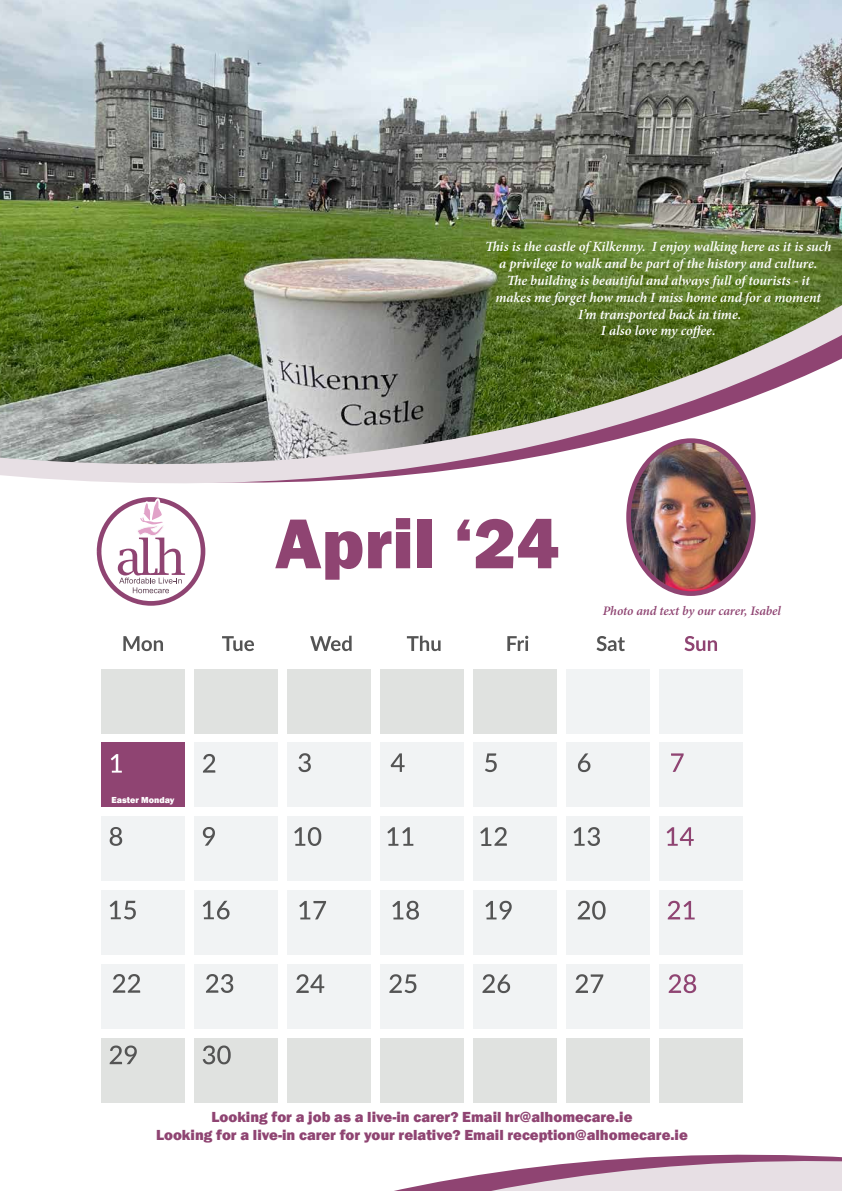
<style>
.page{position:relative;width:842px;height:1191px;background:#fff}
.page>*{position:absolute;margin:0;border:0;box-sizing:border-box;transform-origin:0 0}
.t1{font:800 73px "Franklin Gothic";color:#8f4472}
.t2{font:800 15px/18px "Franklin Gothic";color:#8f4472;text-align:center}
.t3{font:italic 600 14px/16.8px "Minion Pro";letter-spacing:-.005em;color:#fff;text-align:center}
.t4{font:italic 600 13px "Minion Pro";letter-spacing:-.01em;color:#8f4472}
.t5{font:800 9px "Franklin Gothic";color:#fff}
</style>
<div class="page">
<svg style="left:101px;top:1102px;width:642px;height:1px"></svg>
<svg style="left:394px;top:1154px;width:448px;height:37px"></svg>
<svg style="left:99px;top:499px;width:104px;height:104px"></svg>
<div style="left:97px;top:497px;width:108px;height:108px;border:5px solid #8f4472;border-radius:50%"></div>
<svg style="left:118px;top:519px;width:67px;height:74px"></svg>
<img style="left:630px;top:519px;width:123px;height:74px">
<div style="left:626px;top:438px;width:129px;height:158px;border:5px solid #8f4472;border-radius:50%"></div>
<svg style="left:107px;top:487px;width:649px;height:32px"></svg>
<img style="left:0;top:0;width:842px;height:487px">
<div style="left:659px;top:1038px;width:84px;height:64px;background:#e0e2e0"></div>
<div style="left:566px;top:1038px;width:84px;height:64px;background:#e0e2e0"></div>
<div style="left:473px;top:1038px;width:84px;height:64px;background:#e0e2e0"></div>
<div style="left:380px;top:1038px;width:84px;height:64px;background:#e0e2e0"></div>
<div style="left:287px;top:1038px;width:84px;height:64px;background:#e0e2e0"></div>
<div style="left:194px;top:1038px;width:84px;height:64px;background:#e0e2e0"></div>
<div style="left:101px;top:1038px;width:84px;height:64px;background:#e0e2e0"></div>
<div style="left:659px;top:964px;width:84px;height:65px;background:#f1f3f4"></div>
<div style="left:566px;top:964px;width:84px;height:65px;background:#f1f3f4"></div>
<div style="left:473px;top:964px;width:84px;height:65px;background:#f1f3f4"></div>
<div style="left:380px;top:964px;width:84px;height:65px;background:#f1f3f4"></div>
<div style="left:287px;top:964px;width:84px;height:65px;background:#f1f3f4"></div>
<div style="left:194px;top:964px;width:84px;height:65px;background:#f1f3f4"></div>
<div style="left:101px;top:964px;width:84px;height:65px;background:#f1f3f4"></div>
<div style="left:659px;top:890px;width:84px;height:65px;background:#f1f3f4"></div>
<div style="left:566px;top:890px;width:84px;height:65px;background:#f1f3f4"></div>
<div style="left:473px;top:890px;width:84px;height:65px;background:#f1f3f4"></div>
<div style="left:380px;top:890px;width:84px;height:65px;background:#f1f3f4"></div>
<div style="left:287px;top:890px;width:84px;height:65px;background:#f1f3f4"></div>
<div style="left:194px;top:890px;width:84px;height:65px;background:#f1f3f4"></div>
<div style="left:101px;top:890px;width:84px;height:65px;background:#f1f3f4"></div>
<div style="left:659px;top:816px;width:84px;height:65px;background:#f1f3f4"></div>
<div style="left:566px;top:816px;width:84px;height:65px;background:#f1f3f4"></div>
<div style="left:473px;top:816px;width:84px;height:65px;background:#f1f3f4"></div>
<div style="left:380px;top:816px;width:84px;height:65px;background:#f1f3f4"></div>
<div style="left:287px;top:816px;width:84px;height:65px;background:#f1f3f4"></div>
<div style="left:194px;top:816px;width:84px;height:65px;background:#f1f3f4"></div>
<div style="left:101px;top:816px;width:84px;height:65px;background:#f1f3f4"></div>
<div style="left:659px;top:742px;width:84px;height:65px;background:#f1f3f4"></div>
<div style="left:566px;top:742px;width:84px;height:65px;background:#f1f3f4"></div>
<div style="left:473px;top:742px;width:84px;height:65px;background:#f1f3f4"></div>
<div style="left:380px;top:742px;width:84px;height:65px;background:#f1f3f4"></div>
<div style="left:287px;top:742px;width:84px;height:65px;background:#f1f3f4"></div>
<div style="left:194px;top:742px;width:84px;height:65px;background:#f1f3f4"></div>
<div style="left:101px;top:742px;width:84px;height:65px;background:#8f4472"></div>
<div style="left:659px;top:669px;width:84px;height:64px;background:#f1f3f4"></div>
<div style="left:566px;top:669px;width:84px;height:64px;background:#f1f3f4"></div>
<div style="left:473px;top:669px;width:84px;height:64px;background:#e0e2e0"></div>
<div style="left:380px;top:669px;width:84px;height:64px;background:#e0e2e0"></div>
<div style="left:287px;top:669px;width:84px;height:64px;background:#e0e2e0"></div>
<div style="left:194px;top:669px;width:84px;height:64px;background:#e0e2e0"></div>
<div style="left:101px;top:669px;width:84px;height:64px;background:#e0e2e0"></div>
<svg style="left:123px;top:636px;width:40px;height:15px"></svg>
<svg style="left:222px;top:636px;width:32px;height:15px"></svg>
<svg style="left:310px;top:635px;width:42px;height:16px"></svg>
<svg style="left:407px;top:635px;width:34px;height:16px"></svg>
<svg style="left:507px;top:636px;width:21px;height:15px"></svg>
<svg style="left:596px;top:636px;width:29px;height:15px"></svg>
<svg style="left:684px;top:636px;width:33px;height:15px"></svg>
<svg style="left:111px;top:754px;width:11px;height:18px"></svg>
<svg style="left:203px;top:754px;width:12px;height:18px"></svg>
<svg style="left:298px;top:753px;width:13px;height:19px"></svg>
<svg style="left:391px;top:753px;width:14px;height:19px"></svg>
<svg style="left:485px;top:753px;width:12px;height:19px"></svg>
<svg style="left:578px;top:753px;width:12px;height:19px"></svg>
<svg style="left:671px;top:753px;width:13px;height:19px"></svg>
<svg style="left:110px;top:827px;width:12px;height:19px"></svg>
<svg style="left:203px;top:827px;width:12px;height:18px"></svg>
<svg style="left:294px;top:827px;width:27px;height:19px"></svg>
<svg style="left:387px;top:827px;width:26px;height:18px"></svg>
<svg style="left:480px;top:827px;width:27px;height:19px"></svg>
<svg style="left:573px;top:827px;width:27px;height:19px"></svg>
<svg style="left:667px;top:827px;width:27px;height:18px"></svg>
<svg style="left:110px;top:900px;width:26px;height:19px"></svg>
<svg style="left:203px;top:900px;width:27px;height:19px"></svg>
<svg style="left:299px;top:901px;width:27px;height:18px"></svg>
<svg style="left:392px;top:900px;width:27px;height:19px"></svg>
<svg style="left:485px;top:900px;width:27px;height:19px"></svg>
<svg style="left:578px;top:900px;width:28px;height:19px"></svg>
<svg style="left:668px;top:900px;width:27px;height:19px"></svg>
<svg style="left:113px;top:974px;width:27px;height:18px"></svg>
<svg style="left:206px;top:974px;width:27px;height:19px"></svg>
<svg style="left:296px;top:974px;width:28px;height:19px"></svg>
<svg style="left:389px;top:974px;width:27px;height:19px"></svg>
<svg style="left:482px;top:974px;width:28px;height:19px"></svg>
<svg style="left:576px;top:974px;width:27px;height:19px"></svg>
<svg style="left:669px;top:974px;width:27px;height:19px"></svg>
<svg style="left:110px;top:1045px;width:27px;height:19px"></svg>
<svg style="left:203px;top:1045px;width:28px;height:19px"></svg>
<p class="t3" style="left:485px;top:238px;width:348px">This is the castle of Kilkenny. I enjoy walking here as it is such a privilege to walk and be part of the history and culture.<br>The building is beautiful and always full of tourists - it<br>makes me forget how much I miss home and for a moment I’m transported back in time.<br>I also love my coffee.</p>
<p class="t5" style="left:112px;top:794px;width:64px">Easter Monday</p>
<h1 class="t1" style="left:275px;top:496px;width:285px">April ‘24</h1>
<p class="t4" style="left:603px;top:601px;width:180px">Photo and text by our carer, Isabel</p>
<p class="t2" style="left:156px;top:1108px;width:533px">Looking for a job as a live-in carer? Email hr@alhomecare.ie<br>Looking for a live-in carer for your relative? Email reception@alhomecare.ie</p>
</div>
